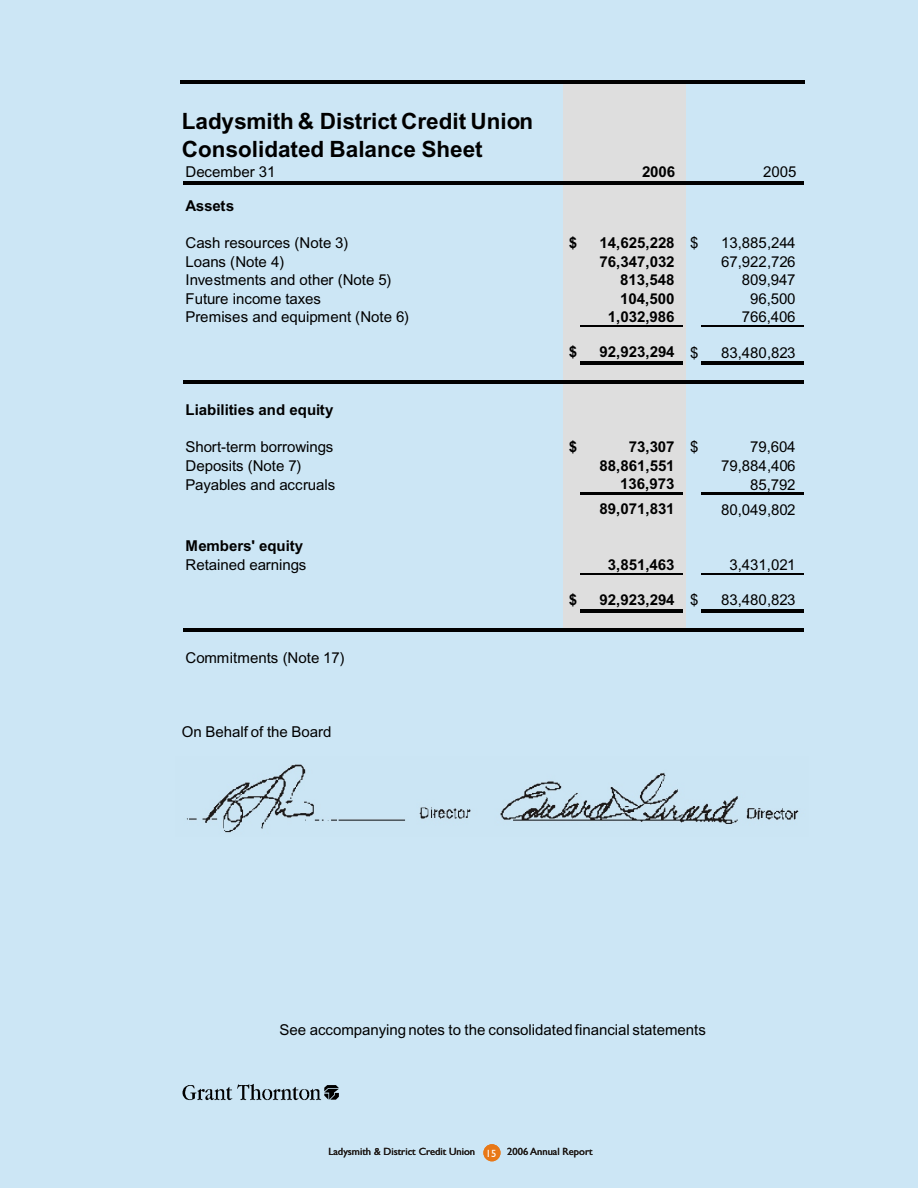
<style>
.page{position:relative;width:918px;height:1188px;background:#cce6f5}
.page>*{position:absolute;margin:0;border:0;box-sizing:border-box;transform-origin:0 0}
.t1{font:700 22.5px "Arial";color:#000}
.t2{font:15px "Arial";color:#000}
.t3{font:700 15px "Arial";color:#000}
.t4{font:10.5px "Gill Sans";color:#1f1a17}
.t5{font:10.5px "Gill Sans";color:#fff}
.s1{font-weight:400}
</style>
<div class="page">
<div style="left:563px;top:83px;width:122px;height:547px;background:#dedede"></div>
<hr style="left:180px;top:80px;width:624px;height:3px;background:#000">
<hr style="left:580px;top:325px;width:103px;height:1px;background:#000">
<hr style="left:580px;top:326px;width:103px;height:1px;background:#000">
<hr style="left:580px;top:362px;width:103px;height:3px;background:#000">
<hr style="left:580px;top:493px;width:103px;height:1px;background:#000">
<hr style="left:580px;top:573px;width:103px;height:1px;background:#000">
<hr style="left:580px;top:574px;width:103px;height:1px;background:#000">
<hr style="left:580px;top:610px;width:103px;height:3px;background:#000">
<hr style="left:183px;top:181px;width:621px;height:3px;background:#000">
<hr style="left:702px;top:325px;width:102px;height:1px;background:#000">
<hr style="left:702px;top:326px;width:102px;height:1px;background:#000">
<hr style="left:702px;top:362px;width:102px;height:3px;background:#000">
<hr style="left:183px;top:381px;width:621px;height:3px;background:#000">
<hr style="left:702px;top:493px;width:102px;height:1px;background:#000">
<hr style="left:702px;top:573px;width:102px;height:1px;background:#000">
<hr style="left:702px;top:574px;width:102px;height:1px;background:#000">
<hr style="left:702px;top:610px;width:102px;height:3px;background:#000">
<hr style="left:183px;top:629px;width:621px;height:3px;background:#000">
<img style="left:186px;top:764px;width:613px;height:69px">
<svg style="left:183px;top:1084px;width:156px;height:16px"></svg>
<div style="left:483px;top:1144px;width:18px;height:17px;background:#e87817;border-radius:50%"></div>
<h1 class="t1" style="left:182px;top:112px;width:353px">Ladysmith &amp; District Credit Union</h1>
<h1 class="t1" style="left:182px;top:140px;width:302px">Consolidated Balance Sheet</h1>
<p class="t2" style="left:186px;top:166px;width:91px">December 31</p>
<p class="t3" style="left:642px;top:166px;width:35px">2006</p>
<p class="t2" style="left:763px;top:166px;width:35px">2005</p>
<p class="t3" style="left:186px;top:200px;width:50px">Assets</p>
<p class="t2" style="left:186px;top:237px;width:164px">Cash resources (Note 3)</p>
<p class="t3" style="left:569px;top:237px;width:10px">$</p>
<p class="t3" style="left:600px;top:237px;width:100px">14,625,228 <span class="s1">$</span></p>
<p class="t2" style="left:721px;top:237px;width:76px">13,885,244</p>
<p class="t2" style="left:186px;top:256px;width:100px">Loans (Note 4)</p>
<p class="t3" style="left:600px;top:256px;width:76px">76,347,032</p>
<p class="t2" style="left:721px;top:256px;width:76px">67,922,726</p>
<p class="t2" style="left:186px;top:274px;width:207px">Investments and other (Note 5)</p>
<p class="t3" style="left:620px;top:274px;width:56px">813,548</p>
<p class="t2" style="left:742px;top:274px;width:55px">809,947</p>
<p class="t2" style="left:186px;top:293px;width:137px">Future income taxes</p>
<p class="t3" style="left:620px;top:293px;width:56px">104,500</p>
<p class="t2" style="left:750px;top:293px;width:47px">96,500</p>
<p class="t2" style="left:186px;top:311px;width:225px">Premises and equipment (Note 6)</p>
<p class="t3" style="left:608px;top:311px;width:68px">1,032,986</p>
<p class="t2" style="left:742px;top:311px;width:55px">766,406</p>
<p class="t3" style="left:569px;top:346px;width:10px">$</p>
<p class="t3" style="left:600px;top:346px;width:100px">92,923,294 <span class="s1">$</span></p>
<p class="t2" style="left:721px;top:346px;width:76px">83,480,823</p>
<p class="t3" style="left:186px;top:404px;width:149px">Liabilities and equity</p>
<p class="t2" style="left:186px;top:441px;width:149px">Short-term borrowings</p>
<p class="t3" style="left:569px;top:441px;width:10px">$</p>
<p class="t3" style="left:629px;top:441px;width:71px">73,307 <span class="s1">$</span></p>
<p class="t2" style="left:750px;top:441px;width:47px">79,604</p>
<p class="t2" style="left:186px;top:460px;width:117px">Deposits (Note 7)</p>
<p class="t3" style="left:600px;top:460px;width:76px">88,861,551</p>
<p class="t2" style="left:721px;top:460px;width:76px">79,884,406</p>
<p class="t2" style="left:186px;top:478px;width:151px">Payables and accruals</p>
<p class="t3" style="left:620px;top:478px;width:56px">136,973</p>
<p class="t2" style="left:750px;top:478px;width:47px">85,792</p>
<p class="t3" style="left:600px;top:503px;width:76px">89,071,831</p>
<p class="t2" style="left:721px;top:503px;width:76px">80,049,802</p>
<p class="t3" style="left:186px;top:540px;width:119px">Members' equity</p>
<p class="t2" style="left:186px;top:559px;width:122px">Retained earnings</p>
<p class="t3" style="left:608px;top:559px;width:68px">3,851,463</p>
<p class="t2" style="left:729px;top:559px;width:68px">3,431,021</p>
<p class="t3" style="left:569px;top:594px;width:10px">$</p>
<p class="t3" style="left:600px;top:594px;width:100px">92,923,294 <span class="s1">$</span></p>
<p class="t2" style="left:721px;top:594px;width:76px">83,480,823</p>
<p class="t2" style="left:186px;top:652px;width:161px">Commitments (Note 17)</p>
<p class="t2" style="left:182px;top:725px;width:151px">On Behalf of the Board</p>
<p class="t2" style="left:279px;top:1024px;width:428px">See accompanyingnotes to the consolidatedfinancial statements</p>
<p class="t4" style="left:328px;top:1147px;width:148px">Ladysmith &amp; District Credit Union</p>
<p class="t4" style="left:507px;top:1147px;width:87px">2006 Annual Report</p>
<p class="t5" style="left:486px;top:1149px;width:12px">15</p>
<p class="t5" style="left:489px;top:1149px;width:7px">1</p>
</div>
